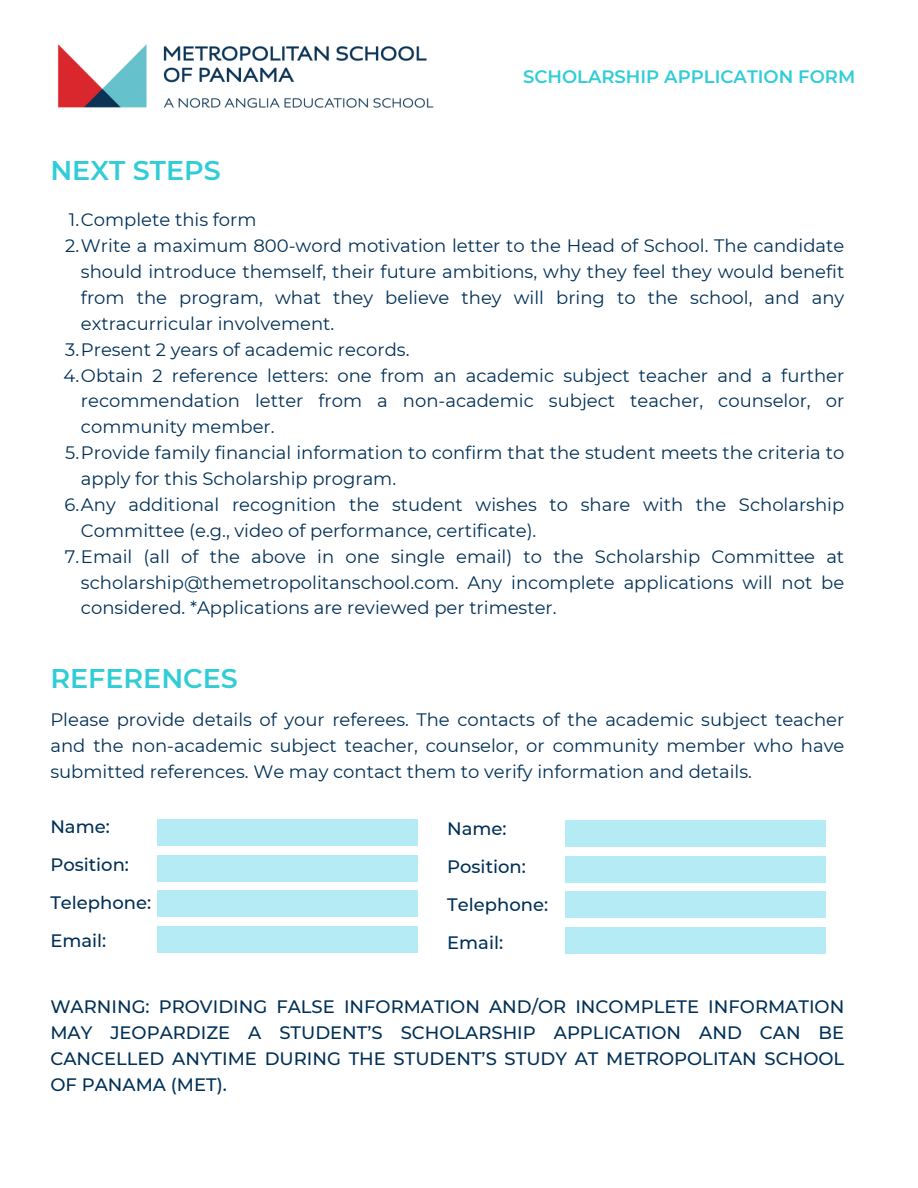
<style>
.page{position:relative;width:918px;height:1188px;background:#fff}
.page>*{position:absolute;margin:0;border:0;box-sizing:border-box;transform-origin:0 0}
.t1{font:600 27px "Montserrat";color:#30cdd7}
.t2{font:18px/25.8px "Montserrat";color:#003057;text-align:justify}
.t3{font:500 18px/25.8px "Montserrat";color:#003057;text-align:justify}
.t4{font:600 18px "Montserrat";color:#30cdd7}
</style>
<div class="page">
<img style="left:57px;top:44px;width:377px;height:64px">
<div style="left:157px;top:819px;width:261px;height:27px;background:#b4ebf5"></div>
<div style="left:157px;top:855px;width:261px;height:27px;background:#b4ebf5"></div>
<div style="left:157px;top:891px;width:261px;height:26px;background:#b4ebf5"></div>
<div style="left:157px;top:926px;width:261px;height:27px;background:#b4ebf5"></div>
<div style="left:565px;top:820px;width:261px;height:27px;background:#b4ebf5"></div>
<div style="left:565px;top:856px;width:261px;height:26px;background:#b4ebf5"></div>
<div style="left:565px;top:891px;width:261px;height:27px;background:#b4ebf5"></div>
<div style="left:565px;top:927px;width:261px;height:27px;background:#b4ebf5"></div>
<p class="t4" style="left:523px;top:66px;width:334px">SCHOLARSHIP APPLICATION FORM</p>
<p class="t1" style="left:50px;top:154px;width:172px">NEXT STEPS</p>
<h2 class="t2" style="left:69px;top:207px;width:189px">1.Complete this form</h2>
<h1 class="t2" style="left:81px;top:233px;width:765px;text-indent:-16px">2.Write a maximum 800-word motivation letter to the Head of School. The candidate should introduce themself, their future ambitions, why they feel they would benefit from the program, what they believe they will bring to the school, and any extracurricular involvement.</h1>
<p class="t2" style="left:65px;top:336px;width:346px">3.Present 2 years of academic records.</p>
<p class="t2" style="left:81px;top:362px;width:765px;text-indent:-18px">4.Obtain 2 reference letters: one from an academic subject teacher and a further recommendation letter from a non-academic subject teacher, counselor, or community member.</p>
<p class="t2" style="left:81px;top:440px;width:765px;text-indent:-16px">5.Provide family financial information to confirm that the student meets the criteria to apply for this Scholarship program.</p>
<p class="t2" style="left:81px;top:492px;width:765px;text-indent:-17px">6.Any additional recognition the student wishes to share with the Scholarship<br>Committee (e.g., video of performance, certificate).</p>
<p class="t2" style="left:81px;top:543px;width:765px;text-indent:-16px">7.Email (all of the above in one single email) to the Scholarship Committee at scholarship@themetropolitanschool.com. Any incomplete applications will not be considered. *Applications are reviewed per trimester.</p>
<p class="t1" style="left:50px;top:662px;width:189px">REFERENCES</p>
<h1 class="t2" style="left:50px;top:707px;width:795px">Please provide details of your referees. The contacts of the academic subject teacher and the non-academic subject teacher, counselor, or community member who have submitted references. We may contact them to verify information and details.</h1>
<p class="t3" style="left:50px;top:813px;width:61px">Name:</p>
<h3 class="t3" style="left:50px;top:852px;width:80px">Position:</h3>
<h3 class="t3" style="left:50px;top:890px;width:102px">Telephone:</h3>
<h3 class="t3" style="left:50px;top:928px;width:57px">Email:</h3>
<h3 class="t3" style="left:447px;top:815px;width:61px">Name:</h3>
<h3 class="t3" style="left:447px;top:853px;width:80px">Position:</h3>
<h3 class="t3" style="left:447px;top:892px;width:102px">Telephone:</h3>
<h3 class="t3" style="left:447px;top:930px;width:57px">Email:</h3>
<h3 class="t3" style="left:50px;top:994px;width:795px">WARNING: PROVIDING FALSE INFORMATION AND/OR INCOMPLETE INFORMATION MAY JEOPARDIZE A STUDENT’S SCHOLARSHIP APPLICATION AND CAN BE CANCELLED ANYTIME DURING THE STUDENT’S STUDY AT METROPOLITAN SCHOOL OF PANAMA (MET).</h3>
</div>
